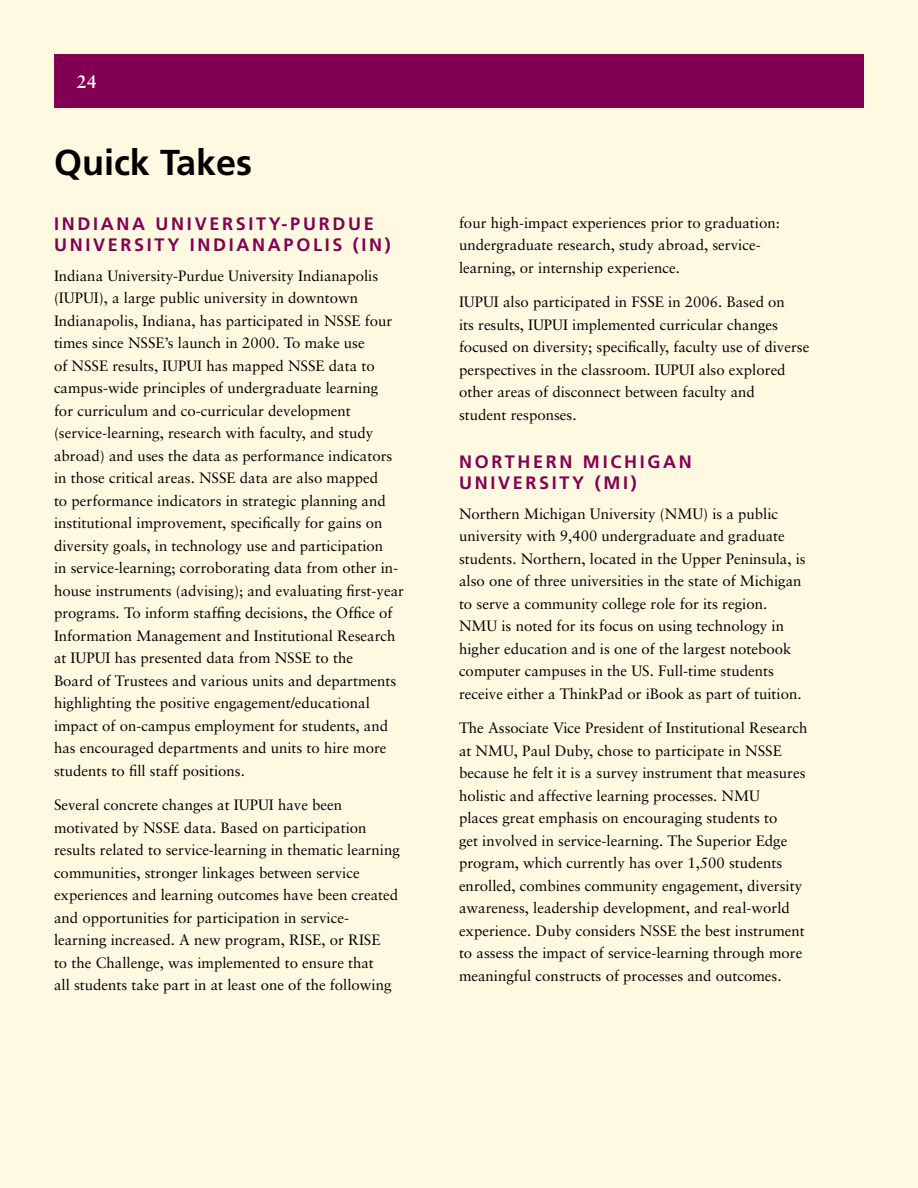
<style>
.page{position:relative;width:918px;height:1188px;background:#fff9e1}
.page>*{position:absolute;margin:0;border:0;box-sizing:border-box;transform-origin:0 0}
.t1{font:700 36px "Frutiger";color:#000}
.t2{font:700 18px "Frutiger";letter-spacing:.15em;color:#820053}
.t3{font:700 18px "Sabon";color:#fff}
.t4{font:15px/22.5px "Sabon";color:#000}
</style>
<div class="page">
<div style="left:54px;top:54px;width:810px;height:54px;background:#820053"></div>
<p class="t3" style="left:77px;top:70px;width:22px">24</p>
<h1 class="t1" style="left:54px;top:141px;width:200px">QUICK TAKES</h1>
<p class="t2" style="left:54px;top:213px;width:53px">IN DIANA</p>
<p class="t2" style="left:156px;top:213px;width:13px">UNI</p>
<p class="t2" style="left:195px;top:213px;width:52px">VERSIT</p>
<p class="t2" style="left:269px;top:213px;width:92px">Y-PU RDUE</p>
<p class="t2" style="left:54px;top:234px;width:13px">UNI</p>
<p class="t2" style="left:93px;top:234px;width:52px">VERSIT</p>
<p class="t2" style="left:167px;top:234px;width:76px">Y INDIANA</p>
<p class="t2" style="left:284px;top:234px;width:109px">POLIS (IN )</p>
<p class="t4" style="left:54px;top:264px;width:352px">Indiana University-Purdue University Indianapolis (IUPUI), a large public university in downtown Indianapolis, Indiana, has participated in NSSE four times since NSSE’s launch in 2000. To make use<br>of NSSE results, IUPUI has mapped NSSE data to campus-wide principles of undergraduate learning<br>for curriculum and co-curricular development (service-learning, research with faculty, and study abroad) and uses the data as performance indicators in those critical areas. NSSE data are also mapped<br>to performance indicators in strategic planning and institutional improvement, specifically for gains on diversity goals, in technology use and participation<br>in service-learning; corroborating data from other in&shy;house instruments (advising); and evaluating first-year programs. To inform staffing decisions, the Office of Information Management and Institutional Research at IUPUI has presented data from NSSE to the<br>Board of Trustees and various units and departments highlighting the positive engagement/educational impact of on-campus employment for students, and has encouraged departments and units to hire more students to fill staff positions.</p>
<p class="t4" style="left:54px;top:793px;width:347px">Several concrete changes at IUPUI have been motivated by NSSE data. Based on participation results related to service-learning in thematic learning communities, stronger linkages between service experiences and learning outcomes have been created and opportunities for participation in service&shy;learning increased. A new program, RISE, or RISE<br>to the Challenge, was implemented to ensure that<br>all students take part in at least one of the following</p>
<p class="t4" style="left:459px;top:211px;width:322px">four high-impact experiences prior to graduation: undergraduate research, study abroad, service&shy;learning, or internship experience.</p>
<p class="t4" style="left:459px;top:290px;width:352px">IUPUI also participated in FSSE in 2006. Based on<br>its results, IUPUI implemented curricular changes focused on diversity; specifically, faculty use of diverse perspectives in the classroom. IUPUI also explored other areas of disconnect between faculty and<br>student responses.</p>
<p class="t2" style="left:459px;top:451px;width:60px">NORTHE</p>
<p class="t2" style="left:546px;top:451px;width:68px">RN MICHI</p>
<p class="t2" style="left:647px;top:451px;width:31px">GAN</p>
<p class="t2" style="left:459px;top:472px;width:13px">UNI</p>
<p class="t2" style="left:498px;top:472px;width:52px">VERSIT</p>
<p class="t2" style="left:572px;top:472px;width:66px">Y (MI)</p>
<p class="t4" style="left:459px;top:502px;width:348px">Northern Michigan University (NMU) is a public university with 9,400 undergraduate and graduate students. Northern, located in the Upper Peninsula, is also one of three universities in the state of Michigan to serve a community college role for its region.<br>NMU is noted for its focus on using technology in higher education and is one of the largest notebook computer campuses in the US. Full-time students receive either a ThinkPad or iBook as part of tuition.</p>
<p class="t4" style="left:459px;top:716px;width:350px">The Associate Vice President of Institutional Research at NMU, Paul Duby, chose to participate in NSSE because he felt it is a survey instrument that measures holistic and affective learning processes. NMU<br>places great emphasis on encouraging students to<br>get involved in service-learning. The Superior Edge program, which currently has over 1,500 students enrolled, combines community engagement, diversity awareness, leadership development, and real-world experience. Duby considers NSSE the best instrument to assess the impact of service-learning through more meaningful constructs of processes and outcomes.</p>
</div>
